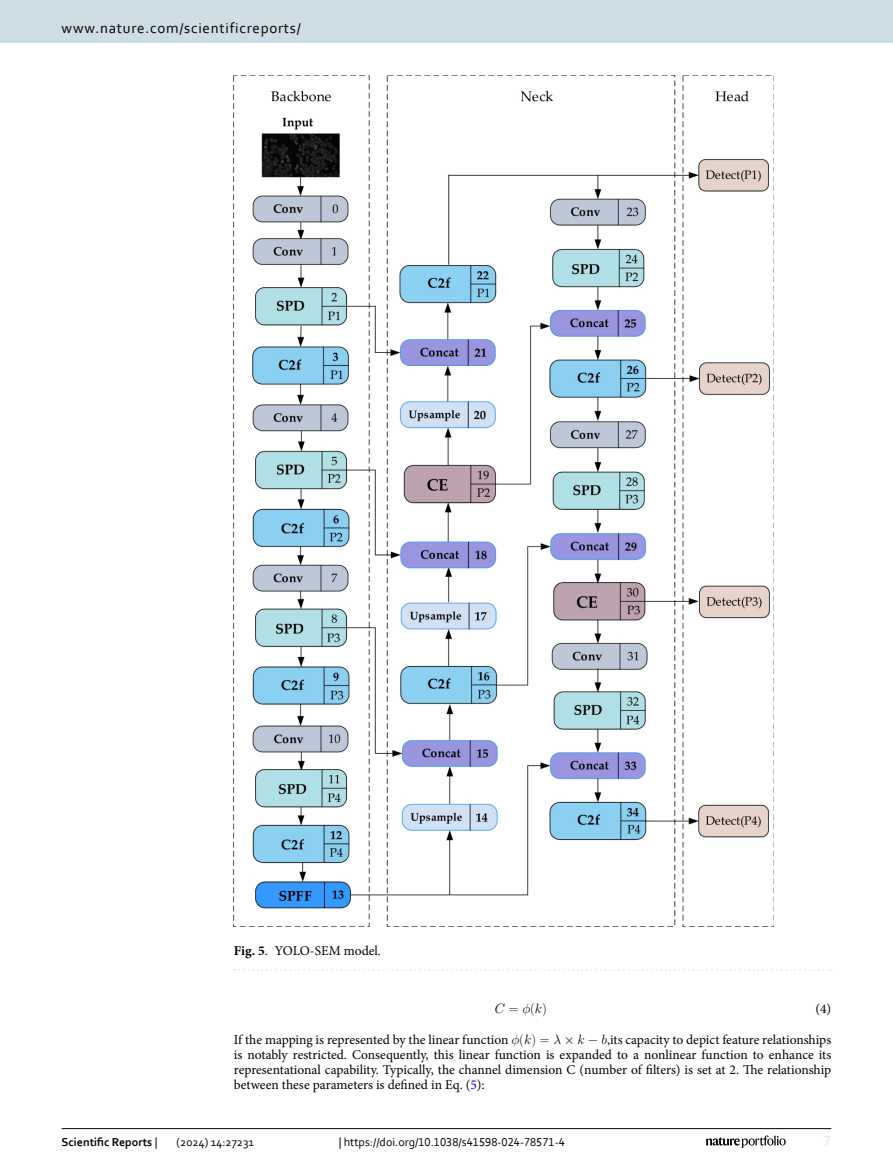
<style>
.page{position:relative;width:893px;height:1174px;background:#fff}
.page>*{position:absolute;margin:0;border:0;box-sizing:border-box;transform-origin:0 0}
.t1{font:15px "Corbel";letter-spacing:.05em;color:#000}
.t2{font:15px "Corbel";color:#d9e4eb}
.Body_Text{font:13.5px/15px "Minion Pro";color:#000;text-align:justify}
.Figure_Caption{font:13.5px "Minion Pro";letter-spacing:-.005em;color:#000}
.t3{font:13.5px "CMMI12";color:#000}
.EQ{font:13.5px "Minion Pro";color:#000}
.t4{font:12px "Corbel";color:#000}
.t5{font:700 12px "Corbel";color:#000}
.s1{font-weight:700}
.s2{font-family:"CMR17"}
.s3{font-family:"CMMI12"}
.s4{font-family:"CMSY10"}
.s5{color:#00f}
.s6{font-weight:400}
</style>
<div class="page">
<img style="left:234px;top:76px;width:536px;height:850px">
<svg style="left:235px;top:969px;width:597px;height:1px"></svg>
<hr style="left:62px;top:1128px;width:769px;height:1px;background:#000">
<svg style="left:706px;top:1135px;width:80px;height:12px"></svg>
<div style="left:0;top:0;width:893px;height:43px;background:#cedde4"></div>
<p class="t1" style="left:62px;top:18px;width:241px">www.nature.com/scientificreports/</p>
<p class="Figure_Caption" style="left:234px;top:941px;width:149px"><span class="s1">Fig. 5</span>. YOLO-SEM model.</p>
<p class="t3" style="left:495px;top:1003px;width:54px">C <span class="s2">=</span> ϕ<span class="s2">(</span>k<span class="s2">)</span></p>
<p class="EQ" style="left:815px;top:1000px;width:17px">(4)</p>
<p class="Body_Text" style="left:234px;top:1032px;width:599px">If the mapping is represented by the linear function <span class="s3">ϕ</span><span class="s2">(</span><span class="s3">k</span><span class="s2">) =</span> <span class="s3">λ</span> <span class="s4">×</span> <span class="s3">k</span> <span class="s4">−</span> <span class="s3">b</span>,its capacity to depict feature relationships is notably restricted. Consequently, this linear function is expanded to a nonlinear function to enhance its representational capability. Typically, the channel dimension C (number of filters) is set at 2. The relationship between these parameters is defined in Eq. (<span class="s5">5</span>):</p>
<p class="t5" style="left:62px;top:1134px;width:97px">Scientific Reports <span class="s6">|</span></p>
<p class="t4" style="left:177px;top:1134px;width:79px">(2024) 14:27231</p>
<p class="t4" style="left:339px;top:1134px;width:228px">| https://doi.org/10.1038/s41598-024-78571-4</p>
<p class="t2" style="left:824px;top:1132px;width:9px">7</p>
</div>
